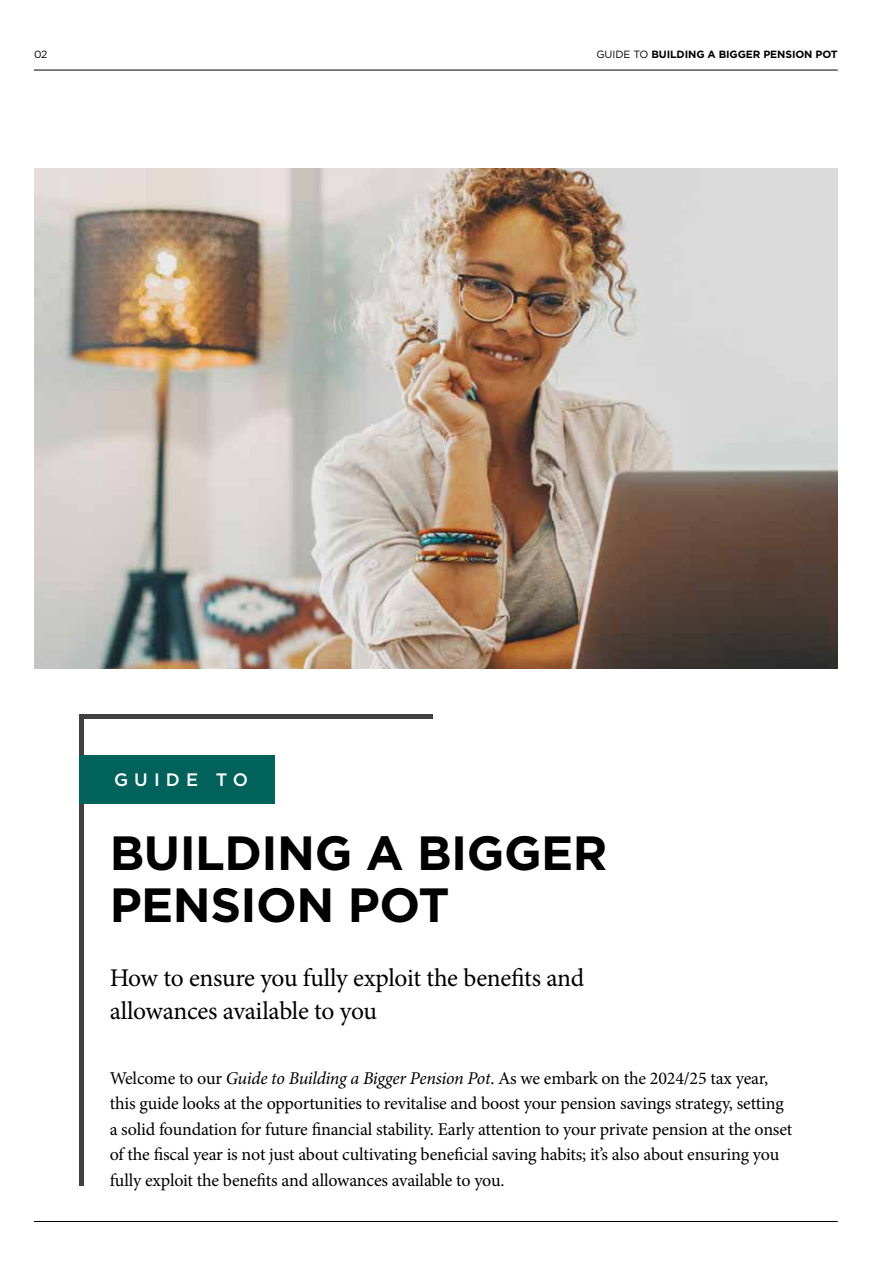
<style>
.page{position:relative;width:893px;height:1263px;background:#fff}
.page>*{position:absolute;margin:0;border:0;box-sizing:border-box;transform-origin:0 0}
.t1{font:700 48px/52.5px "Gotham HTF";letter-spacing:-.01em;color:#000}
.t2{font:25.5px/33px "Minion Pro";letter-spacing:-.015em;color:#000}
.t3{font:18px/25.5px "Minion Pro";letter-spacing:-.01em;color:#000}
.t4{font:500 18px "Gotham HTF";letter-spacing:.34em;color:#fff}
.t5{font:700 10.5px "Gotham HTF";letter-spacing:-.01em;color:#000}
.t6{font:10.5px "Gotham HTF";color:#000}
.s1{font-weight:400}
.s2{font-style:italic}
</style>
<div class="page">
<hr style="left:34px;top:1221px;width:804px;height:1px;background:#000">
<hr style="left:34px;top:70px;width:804px;height:1px;background:#000">
<hr style="left:79px;top:714px;width:4px;height:471px;background:#414042">
<div style="left:79px;top:714px;width:354px;height:5px;background:#414042"></div>
<div style="left:79px;top:755px;width:196px;height:49px;background:#00625b"></div>
<img style="left:34px;top:169px;width:804px;height:499px">
<p class="t6" style="left:34px;top:49px;width:15px">02</p>
<p class="t5" style="left:596px;top:48px;width:243px"><span class="s1">GUIDE TO</span> BUILDING A BIGGER PENSION POT</p>
<p class="t4" style="left:114px;top:769px;width:136px">GUIDE TO</p>
<h1 class="t1" style="left:110px;top:825px;width:499px">BUILDING A BIGGER<br>PENSION POT</h1>
<h2 class="t2" style="left:110px;top:961px;width:476px">How to ensure you fully exploit the benefits and allowances available to you</h2>
<p class="t3" style="left:110px;top:1065px;width:684px">Welcome to our <span class="s2">Guide to Building a Bigger Pension Pot</span>. As we embark on the 2024/25 tax year, this guide looks at the opportunities to revitalise and boost your pension savings strategy, setting a solid foundation for future financial stability. Early attention to your private pension at the onset of the fiscal year is not just about cultivating beneficial saving habits; it’s also about ensuring you fully exploit the benefits and allowances available to you.</p>
</div>
